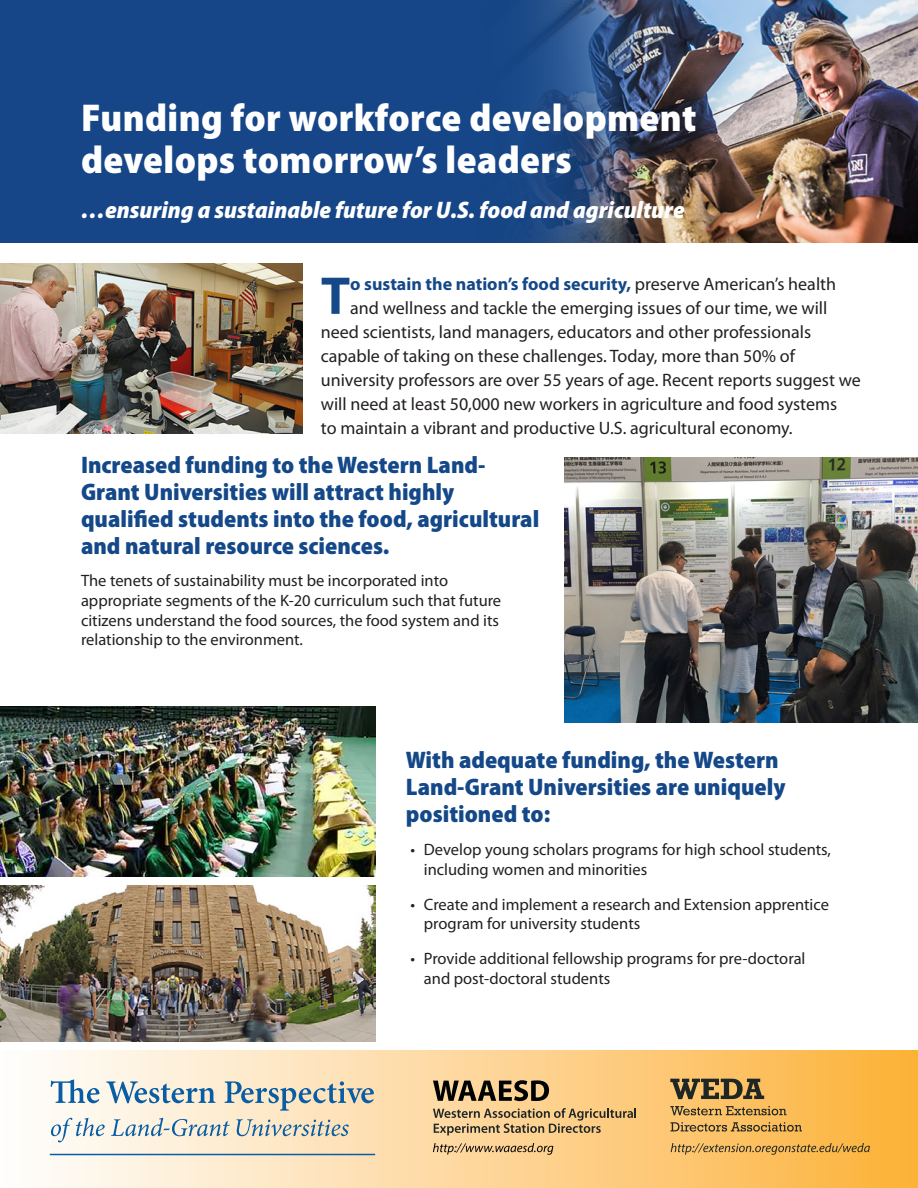
<style>
.page{position:relative;width:918px;height:1188px;background:#fff}
.page>*{position:absolute;margin:0;border:0;box-sizing:border-box;transform-origin:0 0}
.Intro_P1{font:700 53.55px "Myriad Pro";color:#144888}
.Page_head{font:900 semi-condensed 39px/42px "Myriad Pro";letter-spacing:.01em;color:#fff}
.head_A{font:900 semi-condensed 24px/27px "Myriad Pro";color:#144888}
.page_head_subhead{font:italic 900 semi-condensed 24px "Myriad Pro";color:#fff}
.Intro_P1-2{font:18px "Myriad Pro";color:#231f20}
.Intro_P1-3{font:700 18px "Myriad Pro";color:#144888}
.P2{font:16.5px/19.8px "Myriad Pro";color:#231f20}
.s1{font-weight:400;color:#231f20}
</style>
<div class="page">
<div style="left:0;top:1050px;width:918px;height:138px;background:linear-gradient(to right,#feffff,#fcb23c)"></div>
<img style="left:565px;top:457px;width:353px;height:266px">
<div style="left:0;top:0;width:918px;height:243px;background:#164687"></div>
<img style="left:532px;top:0;width:386px;height:243px">
<img style="left:0;top:886px;width:375px;height:155px">
<img style="left:0;top:263px;width:303px;height:171px">
<img style="left:0;top:706px;width:376px;height:171px">
<svg style="left:51px;top:1118px;width:54px;height:24px"></svg>
<svg style="left:236px;top:1119px;width:113px;height:17px;background:#c3c5bb"></svg>
<hr style="left:50px;top:1154px;width:325px;height:1px;background:#085da5">
<svg style="left:51px;top:1079px;width:323px;height:32px;background:#c9cec9"></svg>
<svg style="left:111px;top:1118px;width:119px;height:18px;background:#c7cfcf"></svg>
<svg style="left:433px;top:1080px;width:116px;height:21px;background:#7b684b"></svg>
<svg style="left:433px;top:1143px;width:120px;height:12px"></svg>
<svg style="left:433px;top:1108px;width:203px;height:27px;background:#c9a976"></svg>
<svg style="left:670px;top:1079px;width:94px;height:20px;background:#816b43"></svg>
<svg style="left:670px;top:1106px;width:117px;height:9px"></svg>
<svg style="left:671px;top:1122px;width:131px;height:10px"></svg>
<svg style="left:671px;top:1143px;width:199px;height:12px;background:#ce9e4f"></svg>
<p class="Page_head" style="left:81px;top:95px;width:617px">Funding for workforce development develops tomorrow’s leaders</p>
<p class="page_head_subhead" style="left:81px;top:194px;width:605px">…ensuring a sustainable future for U.S. food and agriculture</p>
<p class="Intro_P1" style="left:321px;top:261px;width:31px">T</p>
<p class="Intro_P1-3" style="left:350px;top:272px;width:487px">o sustain the nation’s food security, <span class="s1">preserve American’s health</span></p>
<p class="Intro_P1-2" style="left:350px;top:297px;width:479px">and wellness and tackle the emerging issues of our time, we will</p>
<p class="Intro_P1-2" style="left:321px;top:321px;width:492px">need scientists, land managers, educators and other professionals</p>
<p class="Intro_P1-2" style="left:321px;top:345px;width:476px">capable of taking on these challenges. Today, more than 50% of</p>
<p class="Intro_P1-2" style="left:321px;top:369px;width:542px">university professors are over 55 years of age. Recent reports suggest we</p>
<p class="Intro_P1-2" style="left:321px;top:393px;width:518px">will need at least 50,000 new workers in agriculture and food systems</p>
<p class="Intro_P1-2" style="left:321px;top:417px;width:473px">to maintain a vibrant and productive U.S. agricultural economy.</p>
<p class="head_A" style="left:81px;top:451px;width:460px">Increased funding to the Western Land-Grant Universities will attract highly qualified students into the food, agricultural and natural resource sciences.</p>
<p class="P2" style="left:81px;top:570px;width:422px">The tenets of sustainability must be incorporated into appropriate segments of the K-20 curriculum such that future citizens understand the food sources, the food system and its relationship to the environment.</p>
<p class="head_A" style="left:406px;top:745px;width:381px">With adequate funding, the Western<br>Land-Grant Universities are uniquely positioned to:</p>
<p class="P2" style="left:424px;top:839px;width:409px;text-indent:-14px">• Develop young scholars programs for high school students, including women and minorities</p>
<p class="P2" style="left:424px;top:894px;width:407px;text-indent:-14px">• Create and implement a research and Extension apprentice program for university students</p>
<p class="P2" style="left:424px;top:949px;width:383px;text-indent:-14px">• Provide additional fellowship programs for pre-doctoral and post-doctoral students</p>
</div>
